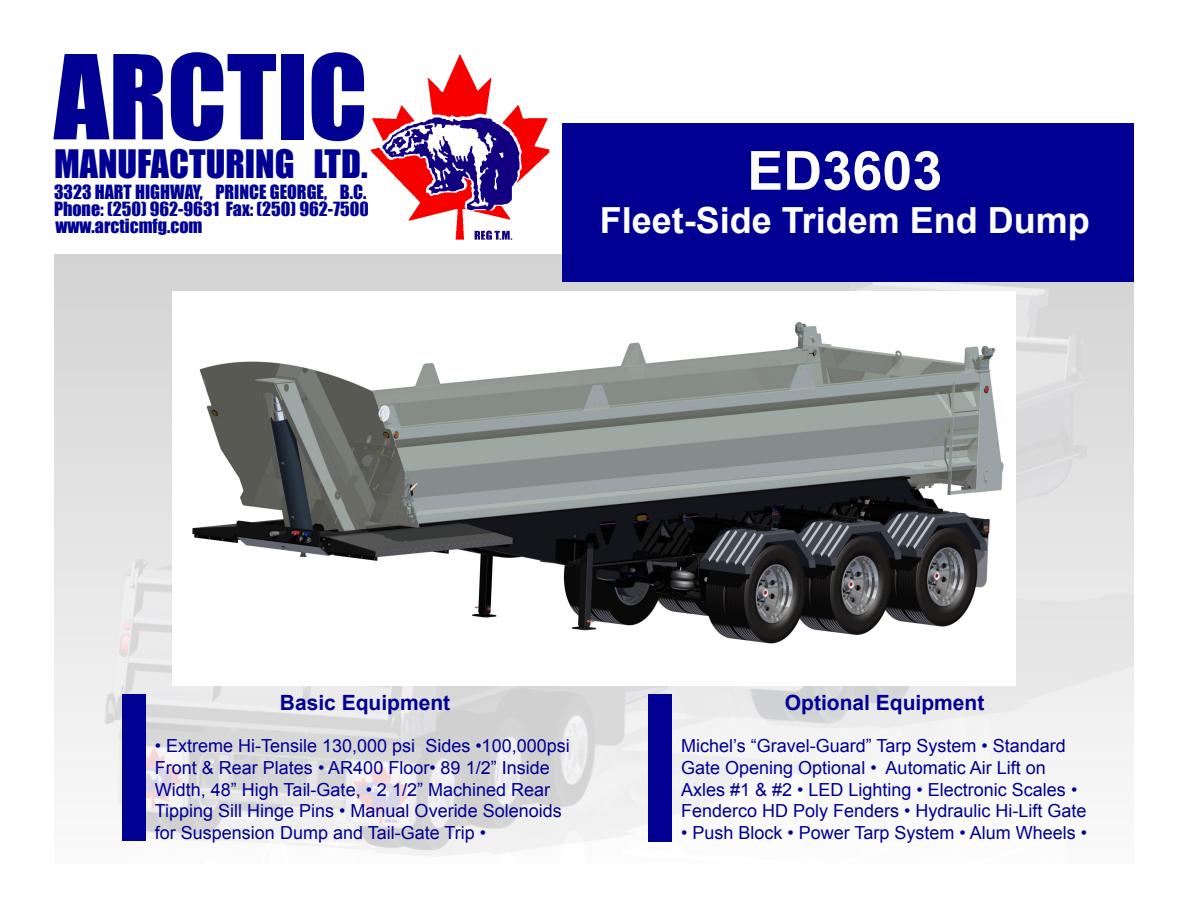
<style>
.page{position:relative;width:1188px;height:918px;background:#fff}
.page>*{position:absolute;margin:0;border:0;box-sizing:border-box;transform-origin:0 0}
.t1{font:108px "Impact";color:#000093}
.t2{font:700 54px "Arial";color:#fff}
.t3{font:700 36px "Arial";color:#fff}
.t4{font:36px "Impact";color:#000093}
.t5{font:700 21px "Arial";color:#000092}
.t6{font:18px/21.6px "Arial";color:#000092}
.t7{font:18px "Impact";color:#000093}
</style>
<div class="page">
<img style="left:54px;top:254px;width:1080px;height:603px">
<div style="left:563px;top:123px;width:571px;height:159px;background:#000093"></div>
<img style="left:370px;top:54px;width:180px;height:186px">
<div style="left:122px;top:694px;width:24px;height:147px;background:#000093"></div>
<div style="left:648px;top:694px;width:24px;height:148px;background:#000093"></div>
<img style="left:172px;top:291px;width:844px;height:394px">
<p class="t1" style="left:54px;top:13px;width:315px">ARCTIC</p>
<p class="t4" style="left:54px;top:136px;width:315px">MANUFACTURING LTD.</p>
<p class="t7" style="left:54px;top:178px;width:314px">3323 HART HIGHWAY, PRINCE GEORGE, B.C.</p>
<p class="t7" style="left:54px;top:195px;width:317px">Phone: (250) 962-9631 Fax: (250) 962-7500</p>
<p class="t7" style="left:56px;top:212px;width:148px">www.arcticmfg.com</p>
<p class="t2" style="left:747px;top:135px;width:197px">ED3603</p>
<p class="t3" style="left:600px;top:197px;width:492px">Fleet-Side Tridem End Dump</p>
<p class="t5" style="left:280px;top:688px;width:172px">Basic Equipment</p>
<p class="t6" style="left:155px;top:736px;width:416px">• Extreme Hi-Tensile 130,000 psi Sides •100,000psi Front &amp; Rear Plates • AR400 Floor• 89 1/2” Inside Width, 48” High Tail-Gate, • 2 1/2” Machined Rear Tipping Sill Hinge Pins • Manual Overide Solenoids for Suspension Dump and Tail-Gate Trip •</p>
<p class="t5" style="left:785px;top:688px;width:201px">Optional Equipment</p>
<p class="t6" style="left:681px;top:736px;width:407px">Michel’s “Gravel-Guard” Tarp System • Standard Gate Opening Optional • Automatic Air Lift on Axles #1 &amp; #2 • LED Lighting • Electronic Scales • Fenderco HD Poly Fenders • Hydraulic Hi-Lift Gate</p>
<p class="t6" style="left:681px;top:822px;width:408px">• Push Block • Power Tarp System • Alum Wheels •</p>
</div>
